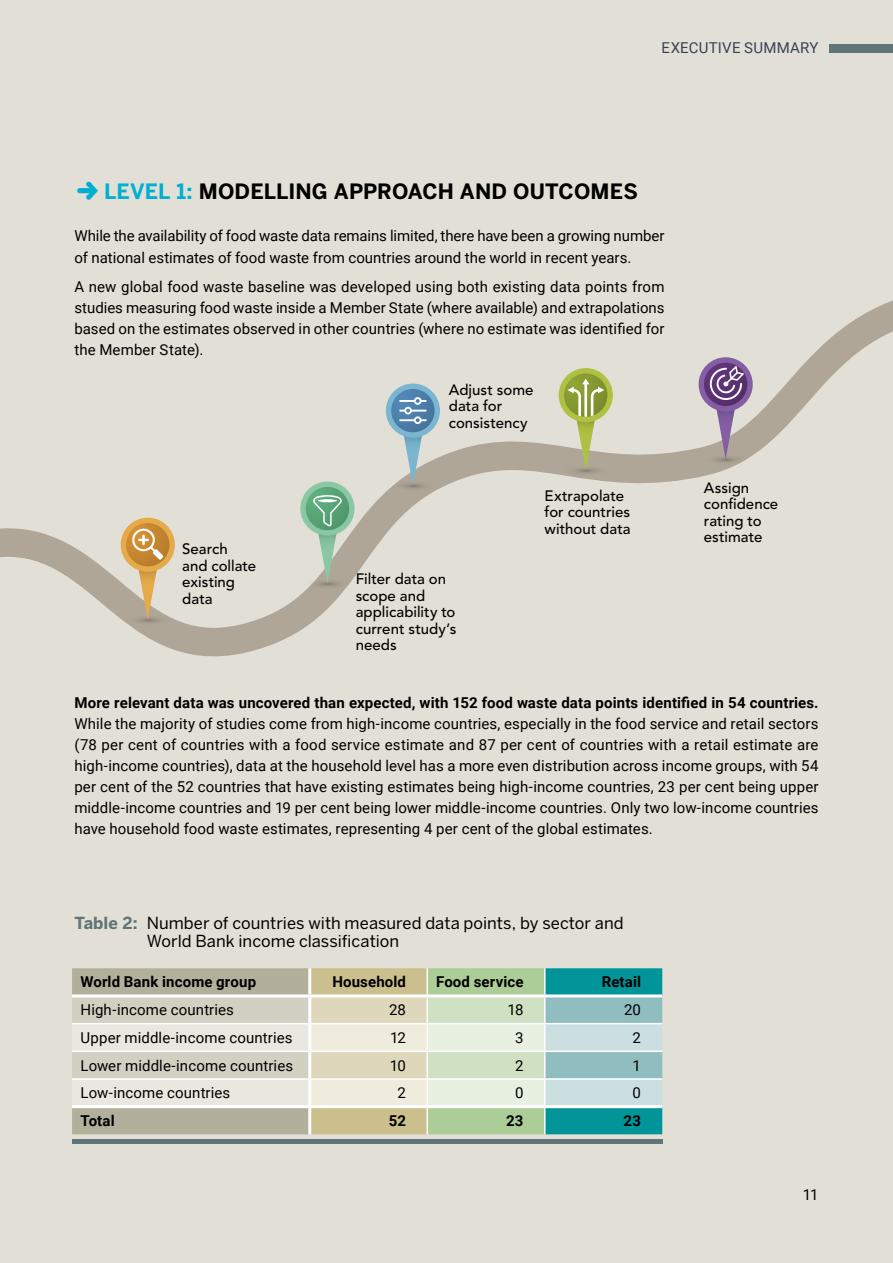
<style>
.page{position:relative;width:893px;height:1263px;background:#e2e0d6}
.page>*{position:absolute;margin:0;border:0;box-sizing:border-box;transform-origin:0 0}
.t1{font:700 21px "Benton Sans";letter-spacing:.005em;color:#000}
.t2{font:16.5px/18px "Benton Sans";color:#000}
.t3{font:15px/21px "Roboto";letter-spacing:.005em;color:#000;text-align:justify}
.t4{font:500 15px/16.5px "Avenir LT Std";color:#000}
.t5{font:700 15px "Roboto";letter-spacing:.01em;color:#000}
.t6{font:15px "Roboto";letter-spacing:.015em;color:#394356}
.s1{color:#00afd1}
.s2{font-weight:700;color:#617478}
</style>
<div class="page">
<svg style="left:0;top:300px;width:893px;height:357px"></svg>
<div style="left:121px;top:518px;width:54px;height:54px;background:#e5aa4a;border-radius:50%"></div>
<svg style="left:126px;top:523px;width:43px;height:43px"></svg>
<svg style="left:112px;top:529px;width:72px;height:99px"></svg>
<div style="left:300px;top:481px;width:54px;height:55px;background:#8ac8a3;border-radius:50%"></div>
<div style="left:306px;top:487px;width:43px;height:43px;background:#5ba87a;border-radius:22px"></div>
<svg style="left:291px;top:495px;width:72px;height:97px"></svg>
<hr style="left:317px;top:499px;width:21px;height:3px;background:#fff;border-radius:50%">
<svg style="left:377px;top:430px;width:72px;height:64px"></svg>
<div style="left:386px;top:383px;width:54px;height:55px;background:#7ab6d1;border-radius:50%"></div>
<svg style="left:391px;top:389px;width:44px;height:43px"></svg>
<svg style="left:399px;top:397px;width:27px;height:27px"></svg>
<div style="left:559px;top:368px;width:54px;height:54px;background:#afc143;border-radius:50%"></div>
<svg style="left:564px;top:373px;width:43px;height:44px"></svg>
<svg style="left:550px;top:379px;width:72px;height:100px"></svg>
<svg style="left:699px;top:357px;width:54px;height:54px"></svg>
<div style="left:704px;top:363px;width:43px;height:43px;background:#5e3374;border-radius:22px"></div>
<svg style="left:690px;top:366px;width:72px;height:102px"></svg>
<hr style="left:72px;top:1139px;width:590px;height:4px;background:#617478">
<svg style="left:72px;top:968px;width:590px;height:166px"></svg>
<div style="left:829px;top:45px;width:64px;height:8px;background:#617478"></div>
<p class="t6" style="left:662px;top:37px;width:158px">EXECUTIVE SUMMARY</p>
<h1 class="t1" style="left:104px;top:179px;width:535px"><span class="s1">LEVEL 1:</span> MODELLING APPROACH AND OUTCOMES</h1>
<p class="t3" style="left:74px;top:225px;width:592px">While the availability of food waste data remains limited, there have been a growing number of national estimates of food waste from countries around the world in recent years.</p>
<p class="t3" style="left:74px;top:276px;width:592px">A new global food waste baseline was developed using both existing data points from studies measuring food waste inside a Member State (where available) and extrapolations based on the estimates observed in other countries (where no estimate was identified for the Member State).</p>
<p class="t4" style="left:182px;top:541px;width:75px">Search and collate existing data</p>
<p class="t4" style="left:449px;top:382px;width:86px">Adjust some data for consistency</p>
<p class="t4" style="left:356px;top:571px;width:102px">Filter data on scope and applicability to current study‘s needs</p>
<p class="t4" style="left:545px;top:488px;width:88px">Extrapolate for countries without data</p>
<p class="t4" style="left:704px;top:480px;width:76px">Assign confidence rating to estimate</p>
<p class="t5" style="left:74px;top:692px;width:746px">More relevant data was uncovered than expected, with 152 food waste data points identified in 54 countries.</p>
<p class="t3" style="left:74px;top:712px;width:746px">While the majority of studies come from high-income countries, especially in the food service and retail sectors (78 per cent of countries with a food service estimate and 87 per cent of countries with a retail estimate are high-income countries), data at the household level has a more even distribution across income groups, with 54 per cent of the 52 countries that have existing estimates being high-income countries, 23 per cent being upper middle-income countries and 19 per cent being lower middle-income countries. Only two low-income countries have household food waste estimates, representing 4 per cent of the global estimates.</p>
<p class="t2" style="left:147px;top:913px;width:478px;text-indent:-72px"><span class="s2">Table 2:</span> Number of countries with measured data points, by sector and<br>World Bank income classification</p>
<p class="t5" style="left:81px;top:972px;width:177px">World Bank income group</p>
<p class="t5" style="left:332px;top:972px;width:75px">Household</p>
<p class="t5" style="left:436px;top:972px;width:89px">Food service</p>
<p class="t5" style="left:602px;top:972px;width:41px">Retail</p>
<p class="t3" style="left:81px;top:999px;width:155px">High-income countries</p>
<p class="t3" style="left:389px;top:999px;width:18px">28</p>
<p class="t3" style="left:507px;top:999px;width:18px">18</p>
<p class="t3" style="left:624px;top:999px;width:18px">20</p>
<p class="t3" style="left:81px;top:1026px;width:213px">Upper middle-income countries</p>
<p class="t3" style="left:390px;top:1026px;width:18px">12</p>
<p class="t3" style="left:515px;top:1026px;width:10px">3</p>
<p class="t3" style="left:633px;top:1026px;width:10px">2</p>
<p class="t3" style="left:81px;top:1054px;width:214px">Lower middle-income countries</p>
<p class="t3" style="left:390px;top:1054px;width:18px">10</p>
<p class="t3" style="left:515px;top:1054px;width:10px">2</p>
<p class="t3" style="left:633px;top:1054px;width:10px">1</p>
<p class="t3" style="left:81px;top:1082px;width:151px">Low-income countries</p>
<p class="t3" style="left:398px;top:1082px;width:10px">2</p>
<p class="t3" style="left:515px;top:1082px;width:10px">0</p>
<p class="t3" style="left:633px;top:1082px;width:10px">0</p>
<p class="t5" style="left:81px;top:1110px;width:36px">Total</p>
<p class="t5" style="left:389px;top:1110px;width:19px">52</p>
<p class="t5" style="left:506px;top:1110px;width:19px">23</p>
<p class="t5" style="left:624px;top:1110px;width:19px">23</p>
<p class="t3" style="left:803px;top:1183px;width:17px">11</p>
</div>
